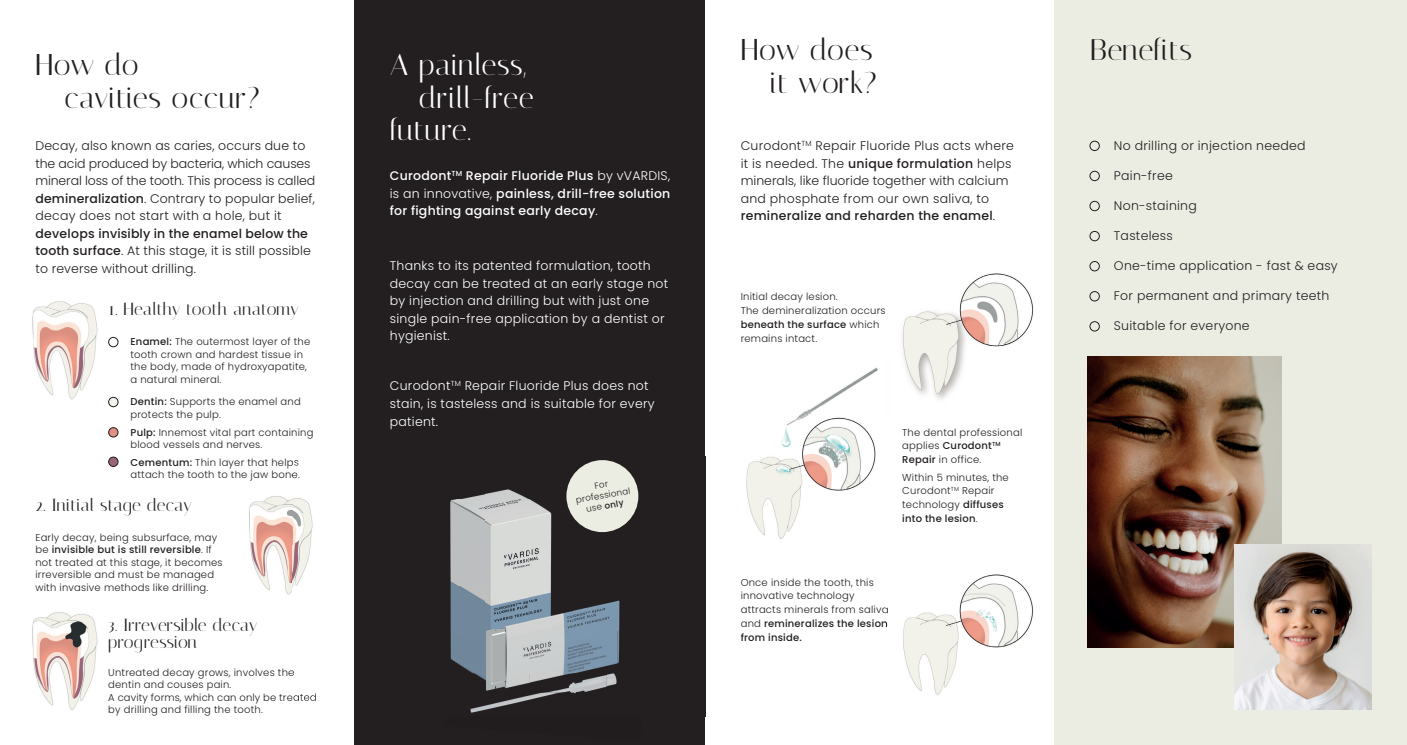
<style>
.page{position:relative;width:1407px;height:745px;background:#fff}
.page>*{position:absolute;margin:0;border:0;box-sizing:border-box;transform-origin:0 0}
.t1{font:30px/32.5px "Italiana";letter-spacing:.015em;color:#231f20}
.t2{font:30px "Italiana";letter-spacing:.025em;color:#fff}
.t3{font:17.5px/17.5px "Italiana";color:#231f20}
.t4{font:300 12.5px/17.5px "Poppins";letter-spacing:.02em;color:#231f20}
.t5{font:300 12.5px/17.5px "Poppins";letter-spacing:.02em;color:#fff}
.t6{font:500 12.5px/17.5px "Poppins";letter-spacing:.02em;color:#fff;text-align:justify}
.t7{font:300 10px/12.5px "Poppins";letter-spacing:.02em;color:#231f20}
.t8{font:300 8.75px/10.5px "Poppins";color:#231f20;text-align:center}
.s1{font-weight:500}
.s2{font-weight:300}
</style>
<div class="page">
<div style="left:1054px;top:0;width:353px;height:744px;background:#ebede3"></div>
<img style="left:902px;top:273px;width:131px;height:126px">
<img style="left:885px;top:574px;width:148px;height:121px">
<svg style="left:885px;top:605px;width:3px;height:8px"></svg>
<svg style="left:885px;top:619px;width:2px;height:7px"></svg>
<img style="left:746px;top:367px;width:132px;height:172px">
<div style="left:354px;top:0;width:351px;height:744px;background:#231f20"></div>
<img style="left:249px;top:475px;width:64px;height:120px">
<img style="left:32px;top:612px;width:66px;height:98px">
<img style="left:32px;top:301px;width:87px;height:107px">
<div style="left:109px;top:337px;width:9px;height:9px;background:#fffefe;border-radius:50%"></div>
<div style="left:108px;top:337px;width:10px;height:10px;border:1px solid #231f20;border-radius:50%"></div>
<div style="left:109px;top:397px;width:9px;height:9px;background:#f3f3eb;border-radius:50%"></div>
<div style="left:108px;top:397px;width:10px;height:9px;border:1px solid #231f20;border-radius:50%"></div>
<div style="left:109px;top:427px;width:9px;height:10px;background:#de9182;border-radius:50%"></div>
<div style="left:108px;top:427px;width:10px;height:10px;border:1px solid #231f20;border-radius:50%"></div>
<div style="left:109px;top:457px;width:9px;height:9px;background:#9a657a;border-radius:50%"></div>
<div style="left:108px;top:456px;width:10px;height:10px;border:1px solid #231f20;border-radius:50%"></div>
<img style="left:293px;top:460px;width:346px;height:39px">
<img style="left:705px;top:456px;width:1px;height:260px">
<img style="left:450px;top:499px;width:189px;height:87px">
<img style="left:293px;top:586px;width:327px;height:87px">
<img style="left:473px;top:673px;width:13px;height:8px">
<img style="left:486px;top:673px;width:13px;height:18px">
<svg style="left:293px;top:460px;width:6px;height:20px"></svg>
<img style="left:293px;top:693px;width:23px;height:8px">
<img style="left:499px;top:670px;width:108px;height:22px">
<img style="left:607px;top:668px;width:13px;height:18px">
<img style="left:470px;top:692px;width:106px;height:21px">
<div style="left:566px;top:460px;width:72px;height:71px;background:#ebede3;border-radius:50%"></div>
<div style="left:1090px;top:141px;width:9px;height:10px;border:1px solid #231f20;border-radius:50%"></div>
<div style="left:1090px;top:171px;width:9px;height:10px;border:1px solid #231f20;border-radius:50%"></div>
<div style="left:1090px;top:201px;width:9px;height:10px;border:1px solid #231f20;border-radius:50%"></div>
<div style="left:1090px;top:231px;width:9px;height:10px;border:1px solid #231f20;border-radius:50%"></div>
<div style="left:1090px;top:261px;width:9px;height:10px;border:1px solid #231f20;border-radius:50%"></div>
<div style="left:1090px;top:291px;width:9px;height:10px;border:1px solid #231f20;border-radius:50%"></div>
<div style="left:1090px;top:321px;width:9px;height:10px;border:1px solid #231f20;border-radius:50%"></div>
<img style="left:1088px;top:356px;width:194px;height:291px">
<img style="left:1234px;top:544px;width:137px;height:165px">
<h1 class="t1" style="left:65px;top:49px;width:197px;text-indent:-29px">How do<br>cavities occur?</h1>
<p class="t4" style="left:35px;top:137px;width:281px">Decay, also known as caries, occurs due to the acid produced by bacteria, which causes mineral loss of the tooth. This process is called <span class="s1">demineralization</span>. Contrary to popular belief, decay does not start with a hole, but it</p>
<p class="t4" style="left:35px;top:224px;width:277px"><span class="s1">develops invisibly in the enamel below the tooth surface</span>. At this stage, it is still possible to reverse without drilling.</p>
<h2 class="t3" style="left:108px;top:300px;width:192px">1. Healthy tooth anatomy</h2>
<p class="t7" style="left:131px;top:335px;width:181px"><span class="s1">Enamel:</span> The outermost layer of the tooth crown and hardest tissue in the body, made of hydroxyapatite, a natural mineral.</p>
<p class="t7" style="left:131px;top:395px;width:172px"><span class="s1">Dentin:</span> Supports the enamel and protects the pulp.</p>
<p class="t7" style="left:131px;top:425px;width:184px"><span class="s1">Pulp:</span> Innemost vital part containing blood vessels and nerves.</p>
<p class="t7" style="left:131px;top:455px;width:171px"><span class="s1">Cementum:</span> Thin layer that helps attach the tooth to the jaw bone.</p>
<h2 class="t3" style="left:35px;top:495px;width:158px">2. Initial stage decay</h2>
<p class="t7" style="left:35px;top:530px;width:189px">Early decay, being subsurface, may be <span class="s1">invisible but is still reversible</span>. If not treated at this stage, it becomes irreversible and must be managed with invasive methods like drilling.</p>
<h2 class="t3" style="left:108px;top:615px;width:151px">3. Irreversible decay progression</h2>
<p class="t7" style="left:108px;top:665px;width:210px">Untreated decay grows, involves the dentin and couses pain.<br>A cavity forms, which can only be treated by drilling and filling the tooth.</p>
<h1 class="t2" style="left:390px;top:47px;width:138px">A painless,</h1>
<h1 class="t2" style="left:419px;top:80px;width:116px">drill-free</h1>
<h1 class="t2" style="left:390px;top:112px;width:83px">future.</h1>
<p class="t6" style="left:390px;top:167px;width:282px">Curodont<sup>TM</sup> Repair Fluoride Plus <span class="s2">by vVARDIS, is an innovative,</span> painless, drill-free solution for fighting against early decay<span class="s2">.</span></p>
<p class="t5" style="left:390px;top:257px;width:280px">Thanks to its patented formulation, tooth decay can be treated at an early stage not by injection and drilling but with just one single pain-free application by a dentist or hygienist.</p>
<p class="t5" style="left:390px;top:377px;width:266px">Curodont<sup>TM</sup> Repair Fluoride Plus does not stain, is tasteless and is suitable for every patient.</p>
<p class="t8" style="left:573px;top:484px;width:56px;rotate:-10deg">For professional use <span class="s1">only</span></p>
<h1 class="t1" style="left:741px;top:34px;width:134px">How does</h1>
<h1 class="t1" style="left:1090px;top:34px;width:104px">Benefits</h1>
<h1 class="t1" style="left:770px;top:66px;width:109px">it work?</h1>
<p class="t4" style="left:741px;top:137px;width:275px">Curodont<sup>TM</sup> Repair Fluoride Plus acts where it is needed. The <span class="s1">unique formulation</span> helps minerals, like fluoride together with calcium and phosphate from our own saliva, to <span class="s1">remineralize and reharden the enamel</span>.</p>
<p class="t7" style="left:741px;top:290px;width:146px;line-height:13.8px">Initial decay lesion.<br>The demineralization occurs <span class="s1">beneath the surface</span> which remains intact.</p>
<p class="t7" style="left:902px;top:425px;width:122px;line-height:13.8px">The dental professional applies <span class="s1">Curodont</span><sup>TM<br></sup><span class="s1">Repair</span> in office.</p>
<p class="t7" style="left:902px;top:470px;width:108px;line-height:13.8px">Within 5 minutes, the<br>Curodont<sup>TM</sup> Repair technology <span class="s1">diffuses into the lesion</span>.</p>
<p class="t7" style="left:741px;top:575px;width:149px;line-height:13.8px">Once inside the tooth, this innovative technology attracts minerals from saliva and <span class="s1">remineralizes the lesion from inside.</span></p>
<p class="t4" style="left:1114px;top:137px;width:193px">No drilling or injection needed</p>
<p class="t4" style="left:1114px;top:167px;width:60px">Pain-free</p>
<p class="t4" style="left:1114px;top:197px;width:85px">Non-staining</p>
<p class="t4" style="left:1114px;top:227px;width:60px">Tasteless</p>
<p class="t4" style="left:1114px;top:257px;width:225px">One-time application - fast &amp; easy</p>
<p class="t4" style="left:1114px;top:287px;width:217px">For permanent and primary teeth</p>
<p class="t4" style="left:1114px;top:317px;width:137px">Suitable for everyone</p>
</div>
